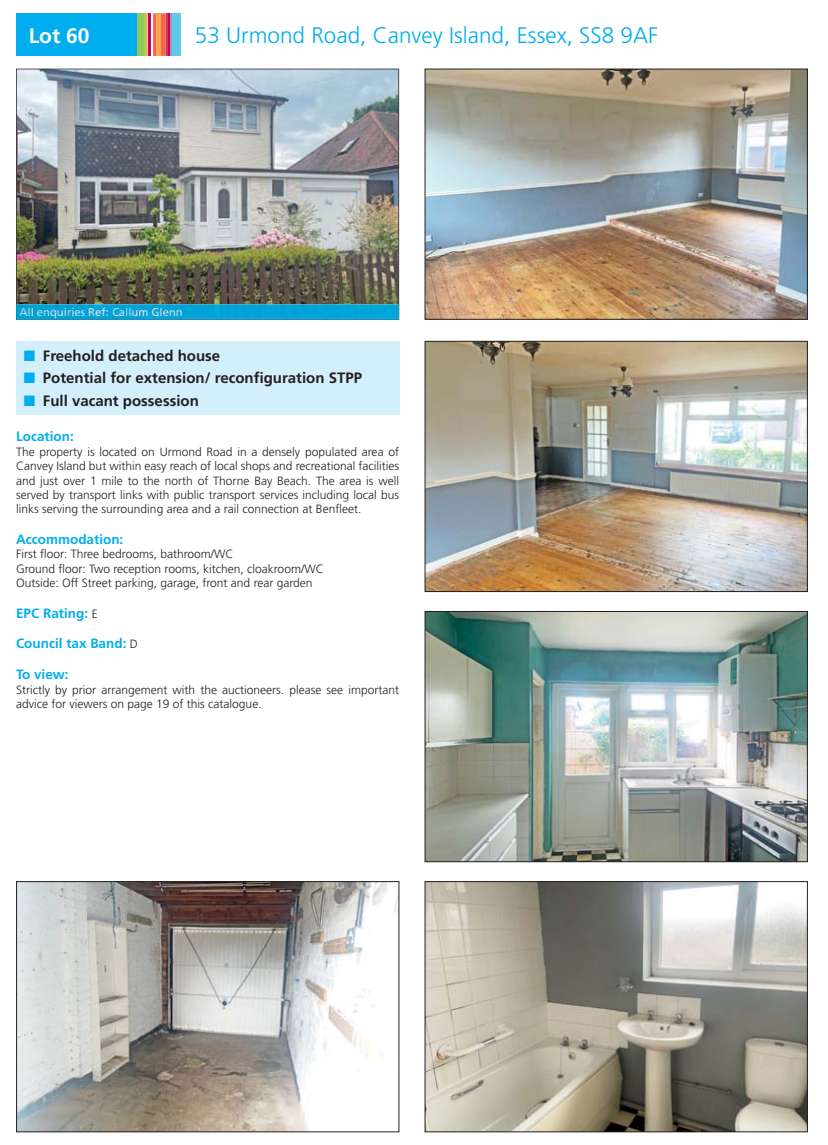
<style>
.page{position:relative;width:828px;height:1145px;background:#fff}
.page>*{position:absolute;margin:0;border:0;box-sizing:border-box;transform-origin:0 0}
.t1{font:300 22.5px "Frutiger LT Std";color:#00aeef}
.t2{font:700 21px "Frutiger LT Std";color:#fff}
.t3{font:700 15px/22.6px "Frutiger LT Std";color:#231f20}
.t4{font:700 13.5px "Frutiger LT Std";color:#00aeef}
.t5{font:300 12px/14.4px "Frutiger LT Std";color:#231f20}
.t6{font:11.25px "Frutiger LT Std";color:#ebe9e4}
.s1{color:#ece9e6}
.s2{color:#e9e6e3}
.s3{color:#dedcdb}
.s4{color:#e8e5e2}
.s5{color:#ebe8e5}
.s6{color:#e9e7e2}
.s7{color:#eae7e4}
.s8{color:#e9e6e2}
.s9{color:#eae7e5}
.s10{font-weight:300;font-size:12px;color:#231f20}
</style>
<div class="page">
<div style="left:16px;top:341px;width:383px;height:28px;background:#d4effc"></div>
<div style="left:16px;top:364px;width:383px;height:28px;background:#d4effc"></div>
<div style="left:16px;top:386px;width:383px;height:29px;background:#d4effc"></div>
<img style="left:16px;top:69px;width:383px;height:235px">
<img style="left:426px;top:71px;width:379px;height:246px">
<img style="left:16px;top:304px;width:382px;height:15px">
<div style="left:20px;top:307px;width:162px;height:11px;background:#00a2d7"></div>
<div style="left:16px;top:13px;width:122px;height:43px;background:#00aeef"></div>
<hr style="left:148px;top:13px;width:3px;height:43px;background:#c80066">
<svg style="left:153px;top:13px;width:13px;height:43px"></svg>
<div style="left:156px;top:13px;width:5px;height:43px;background:#faa653"></div>
<hr style="left:167px;top:13px;width:3px;height:43px;background:#c80066">
<hr style="left:166px;top:13px;width:1px;height:43px;background:#d43161">
<div style="left:172px;top:13px;width:8px;height:43px;background:#5ccae8"></div>
<hr style="left:170px;top:13px;width:2px;height:43px;background:#9998b5">
<hr style="left:146px;top:13px;width:1px;height:43px;background:#ffc758">
<div style="left:138px;top:13px;width:6px;height:43px;background:#90c95c"></div>
<hr style="left:144px;top:13px;width:2px;height:43px;background:#b7c85b">
<img style="left:426px;top:343px;width:379px;height:247px">
<div style="left:424px;top:341px;width:383px;height:251px;border:1px solid #231f20"></div>
<img style="left:426px;top:883px;width:379px;height:247px">
<div style="left:424px;top:881px;width:383px;height:251px;border:1px solid #231f20"></div>
<img style="left:18px;top:883px;width:379px;height:247px">
<div style="left:16px;top:881px;width:383px;height:251px;border:1px solid #231f20"></div>
<img style="left:426px;top:613px;width:379px;height:247px">
<div style="left:424px;top:611px;width:383px;height:251px;border:1px solid #231f20"></div>
<h2 class="t2" style="left:29px;top:25px;width:62px">Lot 60</h2>
<h1 class="t1" style="left:195px;top:24px;width:464px">53 Urmond Road, Canvey Island, Essex, SS8 9AF</h1>
<p class="t6" style="left:19px;top:306px;width:165px">All <span class="s1">en</span><span class="s2">qui</span><span class="s3">rie</span><span class="s4">s R</span>ef: <span class="s5">Ca</span><span class="s6">llu</span><span class="s7">m G</span><span class="s8">len</span><span class="s9">n</span></p>
<p class="t3" style="left:43px;top:345px;width:320px">Freehold detached house<br>Potential for extension/ reconfiguration STPP<br>Full vacant possession</p>
<p class="t4" style="left:16px;top:430px;width:59px">Location:</p>
<p class="t5" style="left:16px;top:445px;width:384px;text-align:justify">The property is located on Urmond Road in a densely populated area of Canvey Island but within easy reach of local shops and recreational facilities and just over 1 mile to the north of Thorne Bay Beach. The area is well served by transport links with public transport services including local bus links serving the surrounding area and a rail connection at Benfleet.</p>
<p class="t4" style="left:16px;top:533px;width:109px">Accommodation:</p>
<p class="t5" style="left:16px;top:547px;width:309px">First floor: Three bedrooms, bathroom/WC<br>Ground floor: Two reception rooms, kitchen, cloakroom/WC<br>Outside: Off Street parking, garage, front and rear garden</p>
<p class="t4" style="left:16px;top:606px;width:83px">EPC Rating: <span class="s10">E</span></p>
<p class="t4" style="left:16px;top:637px;width:123px">Council tax Band: <span class="s10">D</span></p>
<p class="t4" style="left:16px;top:668px;width:54px">To view:</p>
<p class="t5" style="left:16px;top:682px;width:384px">Strictly by prior arrangement with the auctioneers. please see important advice for viewers on page 19 of this catalogue.</p>
</div>
